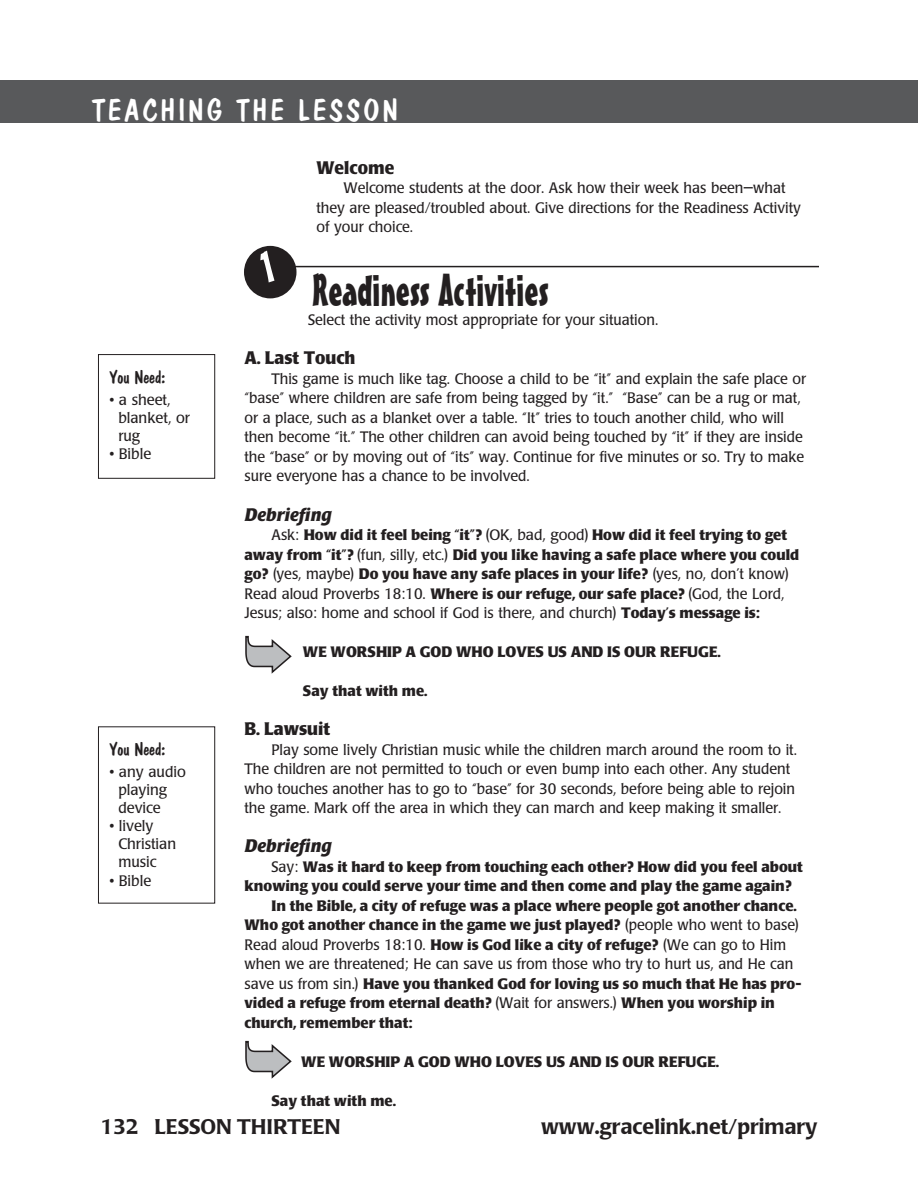
<style>
.page{position:relative;width:918px;height:1202px;background:#fff}
.page>*{position:absolute;margin:0;border:0;box-sizing:border-box;transform-origin:0 0}
.section_title{font:45px "Mister Earl BT";color:#231f20}
.t1{font:30px "Dom Casual D";letter-spacing:.1em;color:#fff}
.t2{font:500 21px "Poppl Laudatio";color:#231f20}
.subhead{font:700 18px "Poppl Laudatio";color:#231f20;scale:.95 1}
.subhead-2{font:italic 700 18px "Poppl Laudatio";color:#231f20}
.You_Need_head{font:18px "Dom Casual D";color:#231f20}
.body{font:700 15px/19.5px "Poppl Laudatio";color:#231f20}
.body-2{font:15px/19.5px "Poppl Laudatio";color:#231f20;scale:.95 1}
.body-Xindent{font:700 15px "Poppl Laudatio";color:#231f20}
.You_Need_items{font:15px/18px "Poppl Laudatio";color:#231f20}
.s1{font-weight:400}
</style>
<div class="page">
<hr style="left:292px;top:266px;width:527px;height:1px;background:#231f20">
<div style="left:0;top:80px;width:891px;height:43px;background:#58595b"></div>
<svg style="left:245px;top:636px;width:47px;height:37px"></svg>
<div style="left:891px;top:80px;width:27px;height:43px;background:#58595b"></div>
<div style="left:98px;top:354px;width:117px;height:124px;border:1px solid #231f20"></div>
<svg style="left:245px;top:1040px;width:47px;height:38px"></svg>
<div style="left:98px;top:726px;width:117px;height:177px;border:1px solid #231f20"></div>
<svg style="left:244px;top:246px;width:53px;height:52px"></svg>
<p class="t1" style="left:92px;top:92px;width:307px">TEACHING THE LESSON</p>
<p class="You_Need_head" style="left:109px;top:366px;width:58px">You Need:</p>
<p class="You_Need_items" style="left:118px;top:391px;width:73px;text-indent:-9px">• a sheet, blanket, or rug</p>
<p class="You_Need_items" style="left:109px;top:445px;width:43px">• Bible</p>
<p class="You_Need_head" style="left:109px;top:738px;width:58px">You Need:</p>
<p class="You_Need_items" style="left:118px;top:763px;width:69px;text-indent:-9px">• any audio playing device</p>
<p class="You_Need_items" style="left:118px;top:817px;width:59px;text-indent:-9px">• lively<br>Christian music</p>
<p class="You_Need_items" style="left:109px;top:871px;width:43px">• Bible</p>
<p class="subhead" style="left:316px;top:157px;width:84px">Welcome</p>
<p class="body-2" style="left:316px;top:179px;width:511px;text-indent:27px">Welcome students at the door. Ask how their week has been—what they are pleased/troubled about. Give directions for the Readiness Activity of your choice.</p>
<p class="section_title" style="left:312px;top:262px;width:238px">Readiness Activities</p>
<p class="body-2" style="left:308px;top:311px;width:370px">Select the activity most appropriate for your situation.</p>
<p class="subhead" style="left:244px;top:348px;width:119px">A. Last Touch</p>
<p class="body-2" style="left:244px;top:369px;width:593px;text-indent:27px">This game is much like tag. Choose a child to be “it” and explain the safe place or “base” where children are safe from being tagged by “it.” “Base” can be a rug or mat, or a place, such as a blanket over a table. “It” tries to touch another child, who will then become “it.” The other children can avoid being touched by “it” if they are inside the “base” or by moving out of “its” way. Continue for five minutes or so. Try to make sure everyone has a chance to be involved.</p>
<p class="subhead-2" style="left:244px;top:504px;width:89px">Debriefing</p>
<p class="body" style="left:244px;top:525px;width:556px;text-indent:27px"><span class="s1">Ask:</span> How did it feel being “it”? <span class="s1">(OK, bad, good)</span> How did it feel trying to get away from “it”? <span class="s1">(fun, silly, etc.)</span> Did you like having a safe place where you could go? <span class="s1">(yes, maybe)</span> Do you have any safe places in your life? <span class="s1">(yes, no, don’t know)<br>Read aloud Proverbs 18:10.</span> Where is our refuge, our safe place? <span class="s1">(God, the Lord, Jesus; also: home and school if God is there, and church)</span> Today’s message is:</p>
<p class="body-Xindent" style="left:303px;top:643px;width:419px">WE WORSHIP A GOD WHO LOVES US AND IS OUR REFUGE.</p>
<p class="body-Xindent" style="left:303px;top:682px;width:126px">Say that with me.</p>
<p class="subhead" style="left:244px;top:718px;width:92px">B. Lawsuit</p>
<p class="body-2" style="left:244px;top:740px;width:583px;text-indent:27px">Play some lively Christian music while the children march around the room to it.<br>The children are not permitted to touch or even bump into each other. Any student who touches another has to go to “base” for 30 seconds, before being able to rejoin the game. Mark off the area in which they can march and keep making it smaller.</p>
<p class="subhead-2" style="left:244px;top:835px;width:89px">Debriefing</p>
<p class="body" style="left:244px;top:857px;width:560px;text-indent:27px"><span class="s1">Say:</span> Was it hard to keep from touching each other? How did you feel about knowing you could serve your time and then come and play the game again?</p>
<p class="body" style="left:244px;top:896px;width:558px;text-indent:27px">In the Bible, a city of refuge was a place where people got another chance.<br>Who got another chance in the game we just played? <span class="s1">(people who went to base)<br>Read aloud Proverbs 18:10.</span> How is God like a city of refuge? <span class="s1">(We can go to Him when we are threatened; He can save us from those who try to hurt us, and He can save us from sin.)</span> Have you thanked God for loving us so much that He has pro&shy;vided a refuge from eternal death? <span class="s1">(Wait for answers.)</span> When you worship in church, remember that:</p>
<p class="body-Xindent" style="left:301px;top:1053px;width:419px">WE WORSHIP A GOD WHO LOVES US AND IS OUR REFUGE.</p>
<p class="body-Xindent" style="left:272px;top:1092px;width:126px">Say that with me.</p>
<p class="t2" style="left:100px;top:1115px;width:241px">132 LESSON THIRTEEN</p>
<p class="t2" style="left:541px;top:1115px;width:278px">www.gracelink.net/primary</p>
</div>
